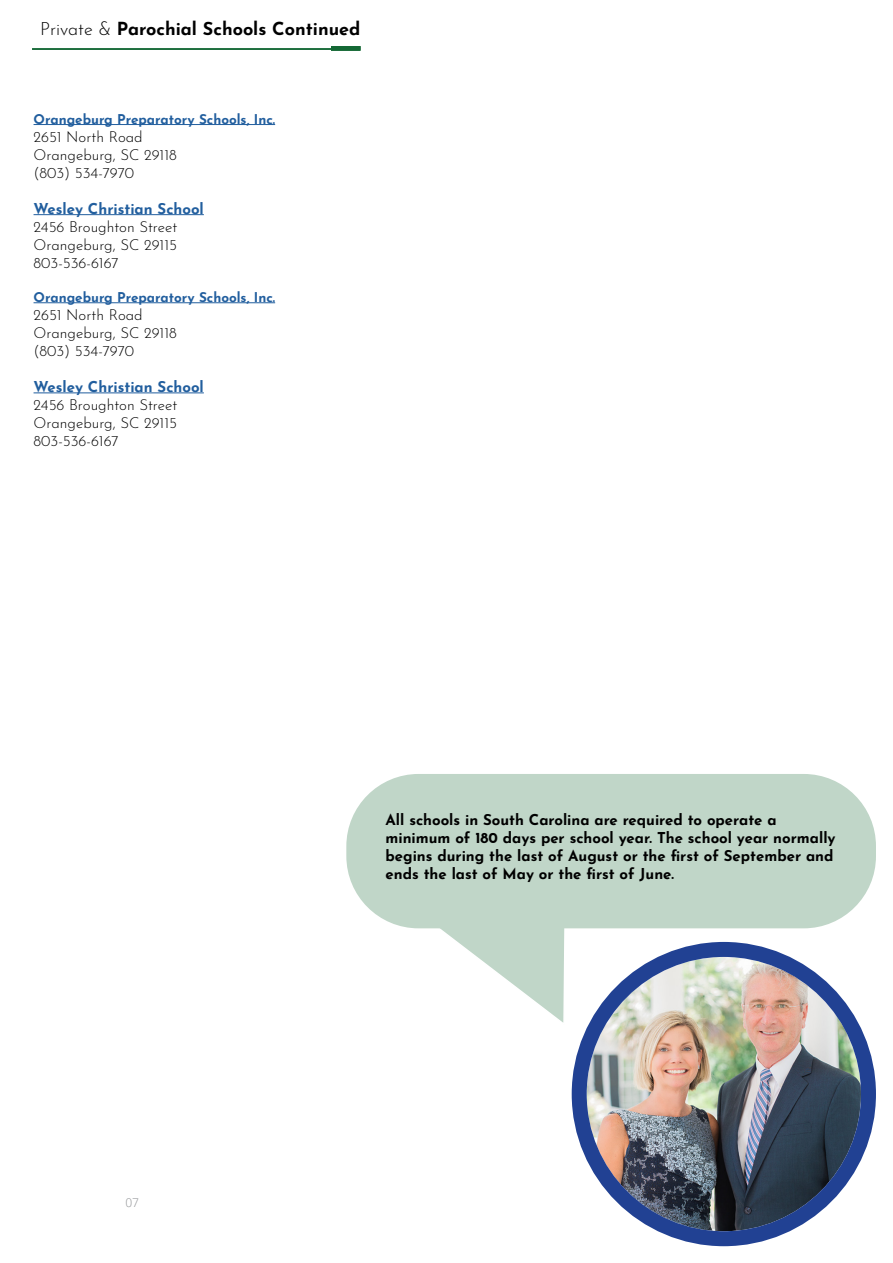
<style>
.page{position:relative;width:893px;height:1263px;background:#fff}
.page>*{position:absolute;margin:0;border:0;box-sizing:border-box;transform-origin:0 0}
.t1{font:700 18px "Josefin Sans";color:#000}
.t2{font:300 15px/18px "Josefin Sans";color:#000101}
.t3{font:700 15px/18px "Josefin Sans";color:#000}
.t4{font:700 15px "Josefin Sans";color:#215e9e}
.t5{font:700 13.5px "Josefin Sans";color:#215e9e}
.t6{font:300 12px "Open Sans";color:#939598}
.s1{font-weight:300}
</style>
<div class="page">
<svg style="left:430px;top:928px;width:137px;height:95px"></svg>
<img style="left:587px;top:957px;width:274px;height:274px;border-radius:137px">
<div style="left:572px;top:942px;width:304px;height:304px;border:15px solid #214193;border-radius:50%"></div>
<div style="left:346px;top:774px;width:530px;height:154px;background:#c0d6c8;border-radius:72px"></div>
<hr style="left:34px;top:124px;width:241px;height:1px;background:#215e9e">
<hr style="left:34px;top:214px;width:170px;height:1px;background:#215e9e">
<hr style="left:34px;top:302px;width:241px;height:1px;background:#215e9e">
<hr style="left:34px;top:392px;width:170px;height:1px;background:#215e9e">
<div style="left:331px;top:46px;width:29px;height:5px;background:#146835"></div>
<hr style="left:32px;top:48px;width:328px;height:2px;background:#146835">
<p class="t1" style="left:40px;top:13px;width:322px"><span class="s1">Private &amp;</span> Parochial Schools Continued</p>
<p class="t5" style="left:34px;top:107px;width:243px">Orangeburg Preparatory Schools, Inc.</p>
<p class="t2" style="left:34px;top:126px;width:145px">2651 North Road<br>Orangeburg, SC 29118 (803) 534-7970</p>
<p class="t4" style="left:34px;top:195px;width:172px">Wesley Christian School</p>
<p class="t2" style="left:34px;top:216px;width:145px;text-align:justify">2456 Broughton Street Orangeburg, SC 29115<br>803-536-6167</p>
<p class="t5" style="left:34px;top:285px;width:243px">Orangeburg Preparatory Schools, Inc.</p>
<p class="t2" style="left:34px;top:304px;width:145px">2651 North Road<br>Orangeburg, SC 29118 (803) 534-7970</p>
<p class="t4" style="left:34px;top:373px;width:172px">Wesley Christian School</p>
<p class="t2" style="left:34px;top:394px;width:145px;text-align:justify">2456 Broughton Street Orangeburg, SC 29115<br>803-536-6167</p>
<p class="t6" style="left:125px;top:1194px;width:15px">07</p>
<p class="t3" style="left:385px;top:808px;width:452px">All schools in South Carolina are required to operate a minimum of 180 days per school year. The school year normally begins during the last of August or the first of September and ends the last of May or the first of June.</p>
</div>
